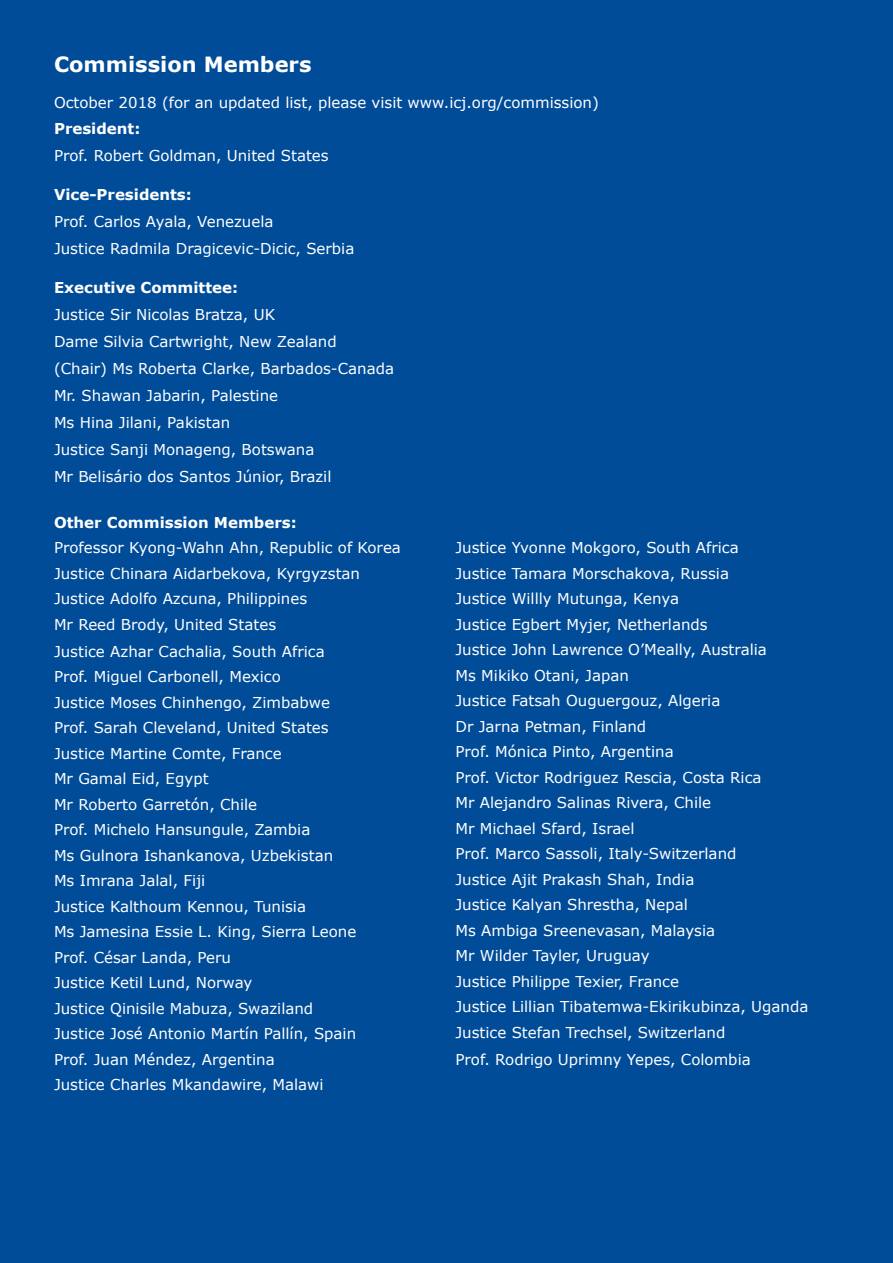
<style>
.page{position:relative;width:893px;height:1263px;background:#004c98}
.page>*{position:absolute;margin:0;border:0;box-sizing:border-box;transform-origin:0 0}
.t1{font:700 21px "Verdana";color:#fff}
.t2{font:15px/25.5px "Verdana";color:#fff}
.t3{font:700 15px "Verdana";color:#fff}
</style>
<div class="page">
<h1 class="t1" style="left:54px;top:49px;width:259px">Commission Members</h1>
<p class="t2" style="left:54px;top:90px;width:546px">October 2018 (for an updated list, please visit www.icj.org/commission)</p>
<p class="t3" style="left:54px;top:118px;width:88px">President:</p>
<p class="t2" style="left:54px;top:142px;width:276px">Prof. Robert Goldman, United States</p>
<p class="t3" style="left:54px;top:184px;width:139px">Vice-Presidents:</p>
<p class="t2" style="left:54px;top:208px;width:302px;line-height:27px">Prof. Carlos Ayala, Venezuela<br>Justice Radmila Dragicevic-Dicic, Serbia</p>
<p class="t3" style="left:54px;top:277px;width:186px">Executive Committee:</p>
<p class="t2" style="left:54px;top:301px;width:342px;line-height:27px">Justice Sir Nicolas Bratza, UK<br>Dame Silvia Cartwright, New Zealand<br>(Chair) Ms Roberta Clarke, Barbados-Canada Mr. Shawan Jabarin, Palestine<br>Ms Hina Jilani, Pakistan<br>Justice Sanji Monageng, Botswana<br>Mr Belisário dos Santos Júnior, Brazil</p>
<p class="t3" style="left:54px;top:511px;width:244px">Other Commission Members:</p>
<p class="t2" style="left:54px;top:535px;width:348px">Professor Kyong-Wahn Ahn, Republic of Korea Justice Chinara Aidarbekova, Kyrgyzstan Justice Adolfo Azcuna, Philippines<br>Mr Reed Brody, United States</p>
<p class="t2" style="left:54px;top:638px;width:304px">Justice Azhar Cachalia, South Africa<br>Prof. Miguel Carbonell, Mexico<br>Justice Moses Chinhengo, Zimbabwe<br>Prof. Sarah Cleveland, United States<br>Justice Martine Comte, France<br>Mr Gamal Eid, Egypt<br>Mr Roberto Garretón, Chile<br>Prof. Michelo Hansungule, Zambia<br>Ms Gulnora Ishankanova, Uzbekistan<br>Ms Imrana Jalal, Fiji<br>Justice Kalthoum Kennou, Tunisia<br>Ms Jamesina Essie L. King, Sierra Leone<br>Prof. César Landa, Peru<br>Justice Ketil Lund, Norway<br>Justice Qinisile Mabuza, Swaziland<br>Justice José Antonio Martín Pallín, Spain<br>Prof. Juan Méndez, Argentina<br>Justice Charles Mkandawire, Malawi</p>
<p class="t2" style="left:455px;top:535px;width:354px">Justice Yvonne Mokgoro, South Africa<br>Justice Tamara Morschakova, Russia<br>Justice Willly Mutunga, Kenya<br>Justice Egbert Myjer, Netherlands<br>Justice John Lawrence O’Meally, Australia<br>Ms Mikiko Otani, Japan<br>Justice Fatsah Ouguergouz, Algeria<br>Dr Jarna Petman, Finland<br>Prof. Mónica Pinto, Argentina<br>Prof. Victor Rodriguez Rescia, Costa Rica<br>Mr Alejandro Salinas Rivera, Chile<br>Mr Michael Sfard, Israel<br>Prof. Marco Sassoli, Italy-Switzerland<br>Justice Ajit Prakash Shah, India<br>Justice Kalyan Shrestha, Nepal<br>Ms Ambiga Sreenevasan, Malaysia<br>Mr Wilder Tayler, Uruguay<br>Justice Philippe Texier, France<br>Justice Lillian Tibatemwa-Ekirikubinza, Uganda Justice Stefan Trechsel, Switzerland</p>
<p class="t2" style="left:455px;top:1046px;width:297px">Prof. Rodrigo Uprimny Yepes, Colombia</p>
</div>
